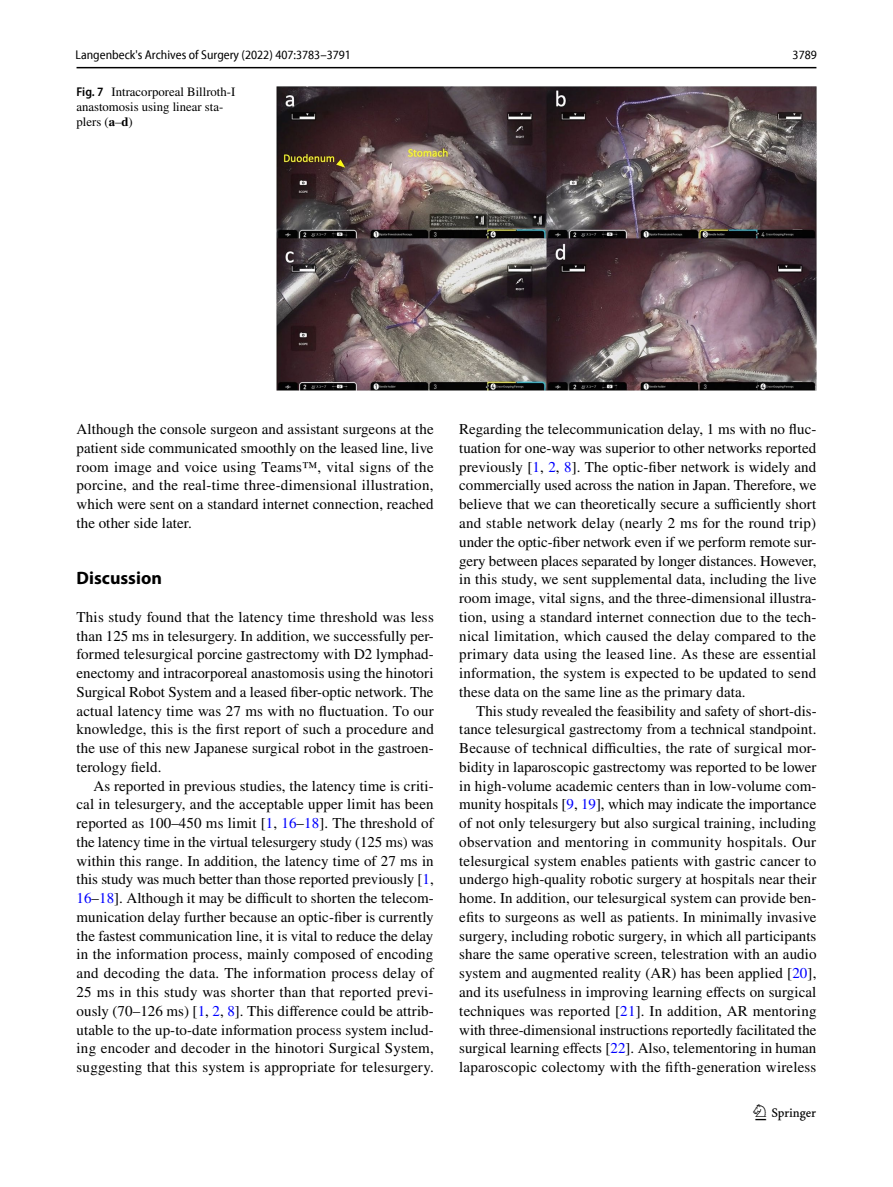
<style>
.page{position:relative;width:893px;height:1187px;background:#fff}
.page>*{position:absolute;margin:0;border:0;box-sizing:border-box;transform-origin:0 0}
.t1{font:22.5px "Springnew Regular 3";color:#000}
.t2{font:700 18px "Myriad Pro";color:#000}
.t3{font:15px/18.8px "STIX";letter-spacing:.005em;color:#000;text-align:justify}
.t4{font:12.75px/15px "STIX";color:#000}
.t5{font:semi-condensed 12.75px "Myriad Pro Unic";color:#000}
.s1{font-family:"Myriad Pro";font-weight:600;font-stretch:semi-condensed}
.s2{font-weight:700}
.s3{color:#00f}
</style>
<div class="page">
<hr style="left:77px;top:67px;width:739px;height:1px;background:#000">
<img style="left:276px;top:87px;width:540px;height:303px">
<p class="t5" style="left:76px;top:50px;width:277px">Langenbeck's Archives of Surgery (2022) 407:3783–3791</p>
<p class="t5" style="left:793px;top:50px;width:26px">3789</p>
<p class="t4" style="left:77px;top:85px;width:160px"><span class="s1">Fig. 7</span> Intracorporeal Billroth-I anastomosis using linear sta&shy;plers (<span class="s2">a</span>–<span class="s2">d</span>)</p>
<p class="t3" style="left:77px;top:421px;width:359px">Although the console surgeon and assistant surgeons at the patient side communicated smoothly on the leased line, live room image and voice using Teams™, vital signs of the porcine, and the real-time three-dimensional illustration, which were sent on a standard internet connection, reached the other side later.</p>
<p class="t2" style="left:77px;top:566px;width:87px">Discussion</p>
<p class="t3" style="left:77px;top:608px;width:359px">This study found that the latency time threshold was less than 125 ms in telesurgery. In addition, we successfully per&shy;formed telesurgical porcine gastrectomy with D2 lymphad&shy;enectomy and intracorporeal anastomosis using the hinotori Surgical Robot System and a leased fiber-optic network. The actual latency time was 27 ms with no fluctuation. To our knowledge, this is the first report of such a procedure and the use of this new Japanese surgical robot in the gastroen&shy;terology field.</p>
<p class="t3" style="left:77px;top:777px;width:359px;text-indent:17px">As reported in previous studies, the latency time is criti&shy;cal in telesurgery, and the acceptable upper limit has been reported as 100–450 ms limit [<span class="s3">1</span>, <span class="s3">16</span>–<span class="s3">18</span>]. The threshold of the latency time in the virtual telesurgery study (125 ms) was within this range. In addition, the latency time of 27 ms in this study was much better than those reported previously [<span class="s3">1</span>, <span class="s3">16</span>–<span class="s3">18</span>]. Although it may be difficult to shorten the telecom&shy;munication delay further because an optic-fiber is currently the fastest communication line, it is vital to reduce the delay in the information process, mainly composed of encoding and decoding the data. The information process delay of 25 ms in this study was shorter than that reported previ&shy;ously (70–126 ms) [<span class="s3">1</span>, <span class="s3">2</span>, <span class="s3">8</span>]. This difference could be attrib&shy;utable to the up-to-date information process system includ&shy;ing encoder and decoder in the hinotori Surgical System, suggesting that this system is appropriate for telesurgery.</p>
<p class="t3" style="left:459px;top:421px;width:359px">Regarding the telecommunication delay, 1 ms with no fluc&shy;tuation for one-way was superior to other networks reported previously [<span class="s3">1</span>, <span class="s3">2</span>, <span class="s3">8</span>]. The optic-fiber network is widely and commercially used across the nation in Japan. Therefore, we believe that we can theoretically secure a sufficiently short and stable network delay (nearly 2 ms for the round trip) under the optic-fiber network even if we perform remote sur&shy;gery between places separated by longer distances. However, in this study, we sent supplemental data, including the live room image, vital signs, and the three-dimensional illustra&shy;tion, using a standard internet connection due to the tech&shy;nical limitation, which caused the delay compared to the primary data using the leased line. As these are essential information, the system is expected to be updated to send these data on the same line as the primary data.</p>
<p class="t3" style="left:459px;top:702px;width:359px;text-indent:17px">This study revealed the feasibility and safety of short-dis&shy;tance telesurgical gastrectomy from a technical standpoint.<br>Because of technical difficulties, the rate of surgical mor&shy;bidity in laparoscopic gastrectomy was reported to be lower in high-volume academic centers than in low-volume com&shy;munity hospitals [<span class="s3">9</span>, <span class="s3">19</span>], which may indicate the importance of not only telesurgery but also surgical training, including observation and mentoring in community hospitals. Our telesurgical system enables patients with gastric cancer to undergo high-quality robotic surgery at hospitals near their home. In addition, our telesurgical system can provide ben&shy;efits to surgeons as well as patients. In minimally invasive surgery, including robotic surgery, in which all participants share the same operative screen, telestration with an audio system and augmented reality (AR) has been applied [<span class="s3">20</span>], and its usefulness in improving learning effects on surgical techniques was reported [<span class="s3">21</span>]. In addition, AR mentoring with three-dimensional instructions reportedly facilitated the surgical learning effects [<span class="s3">22</span>]. Also, telementoring in human laparoscopic colectomy with the fifth-generation wireless</p>
<h1 class="t1" style="left:755px;top:1104px;width:62px">1 3</h1>
</div>
